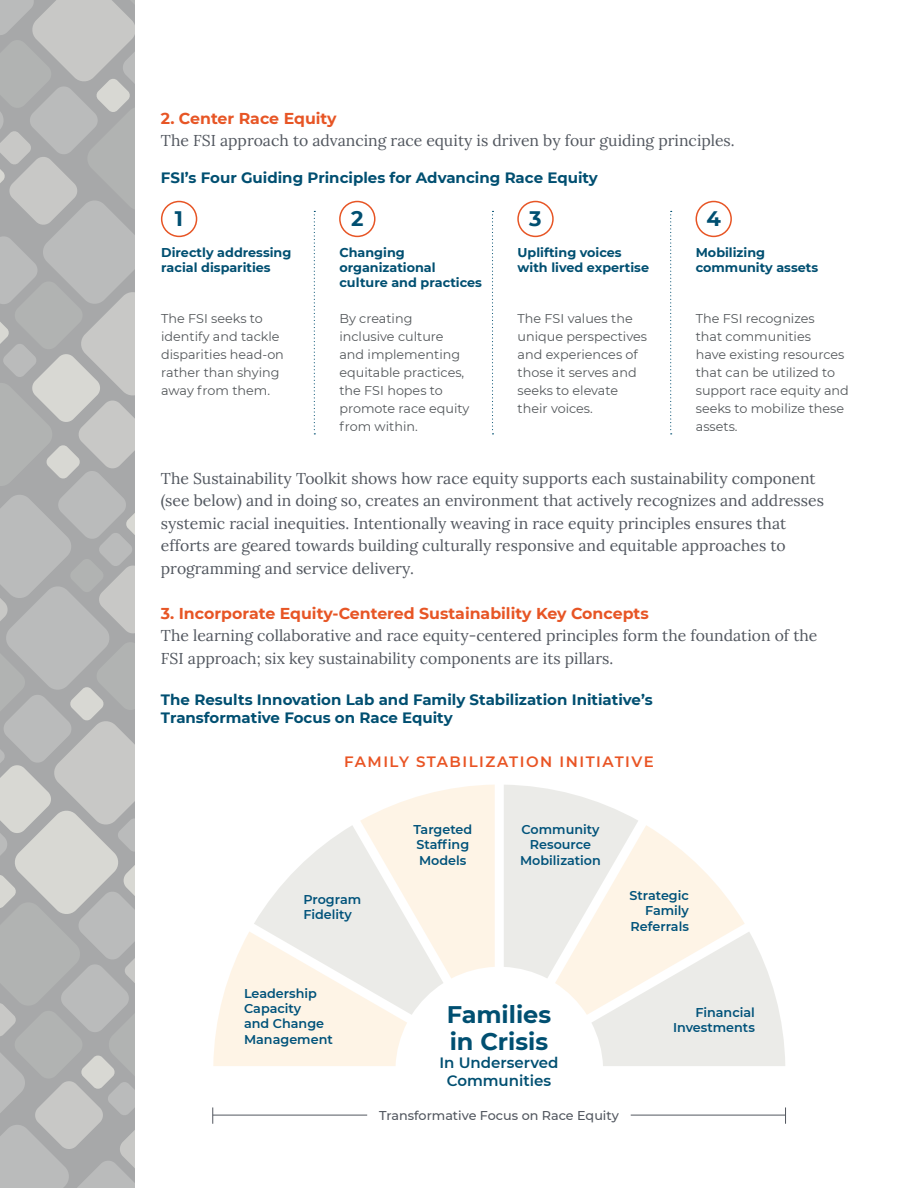
<style>
.page{position:relative;width:918px;height:1188px;background:#fff}
.page>*{position:absolute;margin:0;border:0;box-sizing:border-box;transform-origin:0 0}
.t1{font:700 24px "Montserrat";color:#004f71}
.t2{font:700 21px "Montserrat";color:#004f71}
.t3{font:15.75px/22.5px "Lora";color:#52575f}
.t4{font:700 15.75px "Montserrat";color:#e75525}
.t5{font:700 15px/18px "Montserrat";color:#004f71}
.t6{font:600 15px "Montserrat";letter-spacing:.1em;color:#e95424}
.t7{font:600 15px "Montserrat";color:#004f71}
.t8{font:12.75px/18px "Montserrat";color:#53575a}
.t9{font:600 12.75px/15.3px "Montserrat";color:#00527a}
.t10{font:700 12.75px/15px "Montserrat";color:#004f71}
.t11{font:500 12.75px "Montserrat";color:#52575f}
</style>
<div class="page">
<div style="left:161px;top:201px;width:36px;height:36px;border:2px solid #e75525;border-radius:50%"></div>
<div style="left:339px;top:201px;width:37px;height:36px;border:2px solid #e75525;border-radius:50%"></div>
<div style="left:517px;top:201px;width:37px;height:36px;border:2px solid #e75525;border-radius:50%"></div>
<div style="left:696px;top:201px;width:36px;height:36px;border:2px solid #e75525;border-radius:50%"></div>
<svg style="left:314px;top:211px;width:1px;height:223px"></svg>
<svg style="left:492px;top:211px;width:2px;height:223px"></svg>
<svg style="left:670px;top:211px;width:2px;height:223px"></svg>
<svg style="left:0;top:0;width:135px;height:1188px;background:#b7b8b7"></svg>
<svg style="left:213px;top:785px;width:572px;height:281px"></svg>
<hr style="left:213px;top:1115px;width:154px;height:1px;background:#52575f">
<hr style="left:631px;top:1115px;width:154px;height:1px;background:#52575f">
<svg style="left:212px;top:1107px;width:1px;height:17px"></svg>
<svg style="left:785px;top:1107px;width:1px;height:17px"></svg>
<p class="t4" style="left:161px;top:107px;width:177px">2. Center Race Equity</p>
<p class="t3" style="left:161px;top:128px;width:575px">The FSI approach to advancing race equity is driven by four guiding principles.</p>
<p class="t5" style="left:161px;top:168px;width:439px">FSI’s Four Guiding Principles for Advancing Race Equity</p>
<p class="t2" style="left:175px;top:204px;width:10px">1</p>
<p class="t2" style="left:351px;top:204px;width:14px">2</p>
<p class="t2" style="left:529px;top:204px;width:14px">3</p>
<p class="t2" style="left:706px;top:204px;width:16px">4</p>
<p class="t10" style="left:161px;top:245px;width:132px">Directly addressing racial disparities</p>
<p class="t8" style="left:161px;top:309px;width:124px">The FSI seeks to identify and tackle disparities head-on rather than shying away from them.</p>
<p class="t10" style="left:339px;top:245px;width:144px">Changing organizational culture and practices</p>
<p class="t8" style="left:339px;top:309px;width:126px">By creating inclusive culture and implementing equitable practices,</p>
<p class="t8" style="left:339px;top:381px;width:132px">the FSI hopes to promote race equity from within.</p>
<p class="t10" style="left:518px;top:245px;width:133px">Uplifting voices with lived expertise</p>
<p class="t8" style="left:518px;top:309px;width:131px">The FSI values the unique perspectives and experiences of those it serves and seeks to elevate</p>
<p class="t8" style="left:518px;top:399px;width:77px">their voices.</p>
<p class="t10" style="left:696px;top:245px;width:124px">Mobilizing community assets</p>
<p class="t8" style="left:696px;top:309px;width:155px">The FSI recognizes<br>that communities<br>have existing resources that can be utilized to support race equity and seeks to mobilize these assets.</p>
<p class="t3" style="left:161px;top:466px;width:665px">The Sustainability Toolkit shows how race equity supports each sustainability component (see below) and in doing so, creates an environment that actively recognizes and addresses systemic racial inequities. Intentionally weaving in race equity principles ensures that efforts are geared towards building culturally responsive and equitable approaches to programming and service delivery.</p>
<p class="t4" style="left:161px;top:602px;width:489px">3. Incorporate Equity-Centered Sustainability Key Concepts</p>
<p class="t3" style="left:161px;top:623px;width:658px">The learning collaborative and race equity-centered principles form the foundation of the<br>FSI approach; six key sustainability components are its pillars.</p>
<p class="t5" style="left:161px;top:690px;width:493px">The Results Innovation Lab and Family Stabilization Initiative’s<br>Transformative Focus on Race Equity</p>
<p class="t6" style="left:344px;top:751px;width:311px">FAMILY STABILIZATION INITIATIVE</p>
<p class="t9" style="left:413px;top:821px;width:60px">Targeted<br>Staffing<br>Models</p>
<p class="t9" style="left:520px;top:821px;width:82px;text-align:center">Community<br>Resource<br>Mobilization</p>
<p class="t9" style="left:303px;top:891px;width:59px">Program<br>Fidelity</p>
<p class="t9" style="left:629px;top:887px;width:61px;text-align:right">Strategic<br>Family<br>Referrals</p>
<p class="t9" style="left:244px;top:985px;width:90px">Leadership<br>Capacity<br>and Change<br>Management</p>
<p class="t1" style="left:447px;top:997px;width:106px">Families</p>
<p class="t1" style="left:450px;top:1024px;width:100px">in Crisis</p>
<p class="t7" style="left:439px;top:1052px;width:120px">In Underserved</p>
<p class="t7" style="left:447px;top:1070px;width:106px">Communities</p>
<p class="t11" style="left:379px;top:1106px;width:241px">Transformative Focus on Race Equity</p>
<p class="t9" style="left:673px;top:1004px;width:83px;text-align:right">Financial<br>Investments</p>
</div>
